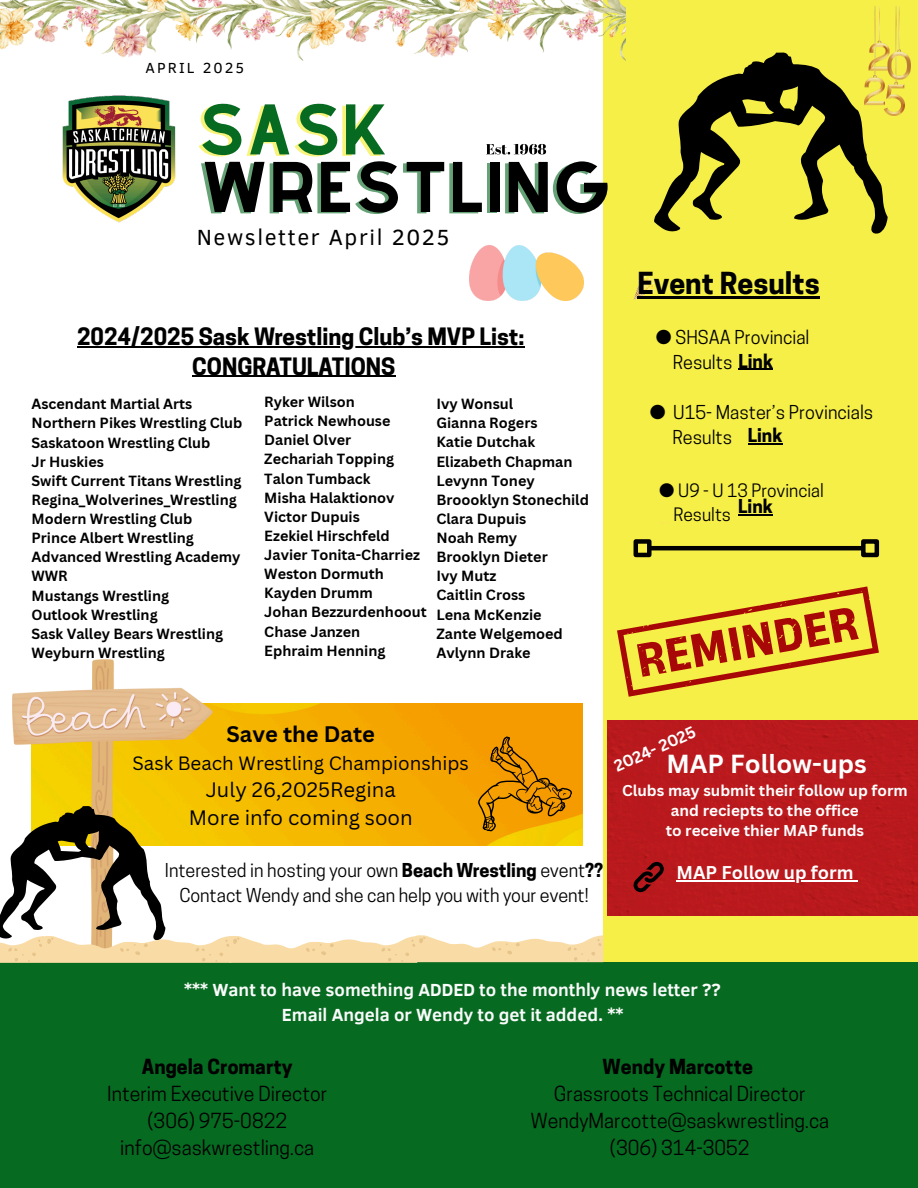
<style>
.page{position:relative;width:918px;height:1188px;background:#fff}
.page>*{position:absolute;margin:0;border:0;box-sizing:border-box;transform-origin:0 0}
.t1{font:700 28.5px "Cooper Hewitt";color:#000001}
.t2{font:700 25.35px "Canva Sans";color:#fff}
.t3{font:700 22.5px "Cooper Hewitt";color:#000}
.t4{font:22.5px "Clear Sans";letter-spacing:.07em;color:#000001}
.t5{font:700 21.9px "Canva Sans";color:#000}
.t6{font:20.4px/28.2px "Canva Sans";color:#000;text-align:center}
.t7{font:19.5px/27px "Cooper Hewitt";color:#000001;text-align:center}
.t8{font:18.75px "Canva Sans";color:#000}
.t9{font:18px/24.8px "Cooper Hewitt";color:#000}
.t10{font:700 18px/24.8px "Clear Sans";color:#fafbfb;text-align:center}
.t11{font:700 18px "Canva Sans";color:#fff}
.t12{font:700 18px "Cooper Hewitt";color:#000}
.t13{font:17.4px/23.9px "Cooper Hewitt";color:#000}
.t14{font:700 16.05px "Canva Sans";color:#fff}
.t15{font:700 15.3px "Canva Sans";color:#fff}
.t16{font:15px "Clear Sans";letter-spacing:.14em;color:#000001}
.t17{font:700 14.4px "Canva Sans";color:#000}
.s1{color:#f6ef47}
.s2{font-weight:700}
.s3{color:#fee459}
</style>
<div class="page">
<div style="left:603px;top:0;width:315px;height:1163px;background:#f6ef47"></div>
<img style="left:62px;top:95px;width:114px;height:128px">
<svg style="left:199px;top:103px;width:409px;height:111px"></svg>
<div style="left:0;top:962px;width:918px;height:226px;background:#076a21"></div>
<img style="left:869px;top:6px;width:42px;height:109px">
<svg style="left:634px;top:276px;width:21px;height:24px"></svg>
<svg style="left:654px;top:53px;width:234px;height:181px"></svg>
<hr style="left:650px;top:546px;width:212px;height:4px;background:#000001">
<div style="left:634px;top:539px;width:18px;height:18px;border:4px solid #000001"></div>
<div style="left:861px;top:539px;width:18px;height:18px;border:4px solid #000001"></div>
<img style="left:0;top:0;width:626px;height:60px">
<div style="left:607px;top:721px;width:311px;height:194px;background:#b9191e"></div>
<svg style="left:634px;top:862px;width:30px;height:30px"></svg>
<svg style="left:617px;top:586px;width:262px;height:111px"></svg>
<img style="left:469px;top:245px;width:114px;height:55px">
<img style="left:213px;top:704px;width:370px;height:29px">
<img style="left:12px;top:660px;width:201px;height:73px">
<hr style="left:77px;top:346px;width:448px;height:1px;background:#000">
<hr style="left:738px;top:514px;width:35px;height:1px;background:#000">
<hr style="left:738px;top:369px;width:35px;height:1px;background:#000">
<hr style="left:637px;top:296px;width:183px;height:3px;background:#000001">
<hr style="left:748px;top:443px;width:35px;height:2px;background:#000">
<hr style="left:676px;top:880px;width:178px;height:1px;background:#fff">
<svg style="left:0;top:733px;width:603px;height:230px"></svg>
<hr style="left:192px;top:376px;width:203px;height:1px;background:#000">
<p class="t16" style="left:146px;top:57px;width:100px">APRIL 2025</p>
<p class="t4" style="left:197px;top:221px;width:254px">Newsletter April 2025</p>
<p class="t3" style="left:77px;top:328px;width:449px">2024/2025 Sask Wrestling Club’s MVP List:</p>
<p class="t3" style="left:192px;top:358px;width:205px">CONGRATULATIONS</p>
<p class="t17" style="left:32px;top:394px;width:162px">Ascendant Martial Arts</p>
<p class="t17" style="left:32px;top:413px;width:212px">Northern Pikes Wrestling Club</p>
<h1 class="t17" style="left:32px;top:432px;width:180px">Saskatoon Wrestling Club</h1>
<p class="t17" style="left:32px;top:451px;width:74px">Jr Huskies</p>
<h5 class="t17" style="left:32px;top:470px;width:211px">Swift Current Titans Wrestling</h5>
<h5 class="t17" style="left:32px;top:490px;width:207px">Regina_Wolverines_Wrestling</h5>
<h5 class="t17" style="left:32px;top:509px;width:162px">Modern Wrestling Club</h5>
<h5 class="t17" style="left:32px;top:528px;width:164px">Prince Albert Wrestling</h5>
<p class="t17" style="left:32px;top:547px;width:211px">Advanced Wrestling Academy</p>
<h5 class="t17" style="left:32px;top:566px;width:38px">WWR</h5>
<p class="t17" style="left:32px;top:585px;width:139px">Mustangs Wrestling</p>
<p class="t17" style="left:32px;top:604px;width:128px">Outlook Wrestling</p>
<p class="t17" style="left:32px;top:623px;width:193px">Sask Valley Bears Wrestling</p>
<p class="t17" style="left:32px;top:643px;width:135px">Weyburn Wrestling</p>
<h5 class="t17" style="left:264px;top:392px;width:92px">Ryker Wilson</h5>
<p class="t17" style="left:264px;top:411px;width:128px">Patrick Newhouse</p>
<p class="t17" style="left:264px;top:430px;width:88px">Daniel Olver</p>
<p class="t17" style="left:264px;top:449px;width:131px">Zechariah Topping</p>
<p class="t17" style="left:264px;top:468px;width:108px">Talon Tumback</p>
<h3 class="t17" style="left:264px;top:487px;width:132px">Misha Halaktionov</h3>
<h2 class="t17" style="left:264px;top:506px;width:97px">Victor Dupuis</h2>
<p class="t17" style="left:264px;top:526px;width:127px">Ezekiel Hirschfeld</p>
<p class="t17" style="left:264px;top:545px;width:157px">Javier Tonita-Charriez</p>
<p class="t17" style="left:264px;top:564px;width:121px">Weston Dormuth</p>
<p class="t17" style="left:264px;top:583px;width:110px">Kayden Drumm</p>
<p class="t17" style="left:264px;top:602px;width:164px">Johan Bezzurdenhoout</p>
<p class="t17" style="left:264px;top:621px;width:97px">Chase Janzen</p>
<p class="t17" style="left:264px;top:640px;width:123px">Ephraim Henning</p>
<p class="t17" style="left:436px;top:394px;width:78px">Ivy Wonsul</p>
<p class="t17" style="left:436px;top:413px;width:103px">Gianna Rogers</p>
<p class="t17" style="left:436px;top:432px;width:100px">Katie Dutchak</p>
<p class="t17" style="left:436px;top:451px;width:138px">Elizabeth Chapman</p>
<p class="t17" style="left:436px;top:470px;width:100px">Levynn Toney</p>
<p class="t17" style="left:436px;top:489px;width:154px">Broooklyn Stonechild</p>
<p class="t17" style="left:436px;top:509px;width:91px">Clara Dupuis</p>
<p class="t17" style="left:436px;top:528px;width:82px">Noah Remy</p>
<p class="t17" style="left:436px;top:547px;width:113px">Brooklyn Dieter</p>
<p class="t17" style="left:436px;top:566px;width:61px">Ivy Mutz</p>
<p class="t17" style="left:436px;top:585px;width:91px">Caitlin Cross</p>
<p class="t17" style="left:436px;top:604px;width:107px">Lena McKenzie</p>
<p class="t17" style="left:436px;top:623px;width:128px">Zante Welgemoed</p>
<p class="t17" style="left:436px;top:642px;width:96px">Avlynn Drake</p>
<p class="t1" style="left:637px;top:273px;width:184px">Event Results</p>
<p class="t9" style="left:655px;top:327px;width:171px">● SHSAA Provincial <span class="s1">__ ___</span>Results <span class="s2">Link</span></p>
<p class="t9" style="left:649px;top:402px;width:225px">● U15- Master’s Provincials <span class="s1">____</span>Results</p>
<p class="t12" style="left:748px;top:429px;width:36px">Link</p>
<p class="t13" style="left:659px;top:480px;width:167px">● U9 - U 13 Provincial <span class="s3">__</span> Results</p>
<p class="t12" style="left:738px;top:499px;width:36px">Link</p>
<p class="t5" style="left:226px;top:719px;width:150px">Save the Date</p>
<p class="t8" style="left:133px;top:750px;width:338px">Sask Beach Wrestling Championships</p>
<p class="t6" style="left:189px;top:775px;width:226px">July 26,2025Regina<br>More info coming soon</p>
<p class="t14" style="left:610px;top:756px;width:89px;rotate:-24deg">2024- 2025</p>
<p class="t2" style="left:666px;top:746px;width:202px">MAP Follow-ups</p>
<p class="t15" style="left:622px;top:779px;width:287px">Clubs may submit their follow up form</p>
<p class="t15" style="left:671px;top:800px;width:189px">and reciepts to the office</p>
<p class="t15" style="left:666px;top:820px;width:200px">to receive thier MAP funds</p>
<p class="t9" style="left:165px;top:860px;width:440px;text-align:center">Interested in hosting your own <span class="s2">Beach Wrestling</span> event<span class="s2">??<br></span>Contact Wendy and she can help you with your event!</p>
<p class="t11" style="left:676px;top:860px;width:179px">MAP Follow up form</p>
<p class="t10" style="left:184px;top:977px;width:538px">*** Want to have something ADDED to the monthly news letter ??<br>Email Angela or Wendy to get it added. **</p>
<p class="t7" style="left:107px;top:1056px;width:222px"><span class="s2">Angela Cromarty<br></span>Interim Executive Director (306) 975-0822 info@saskwrestling.ca</p>
<p class="t7" style="left:530px;top:1056px;width:300px"><span class="s2">Wendy Marcotte<br></span>Grassroots Technical Director<br>WendyMarcotte@saskwrestling.ca (306) 314-3052</p>
</div>
